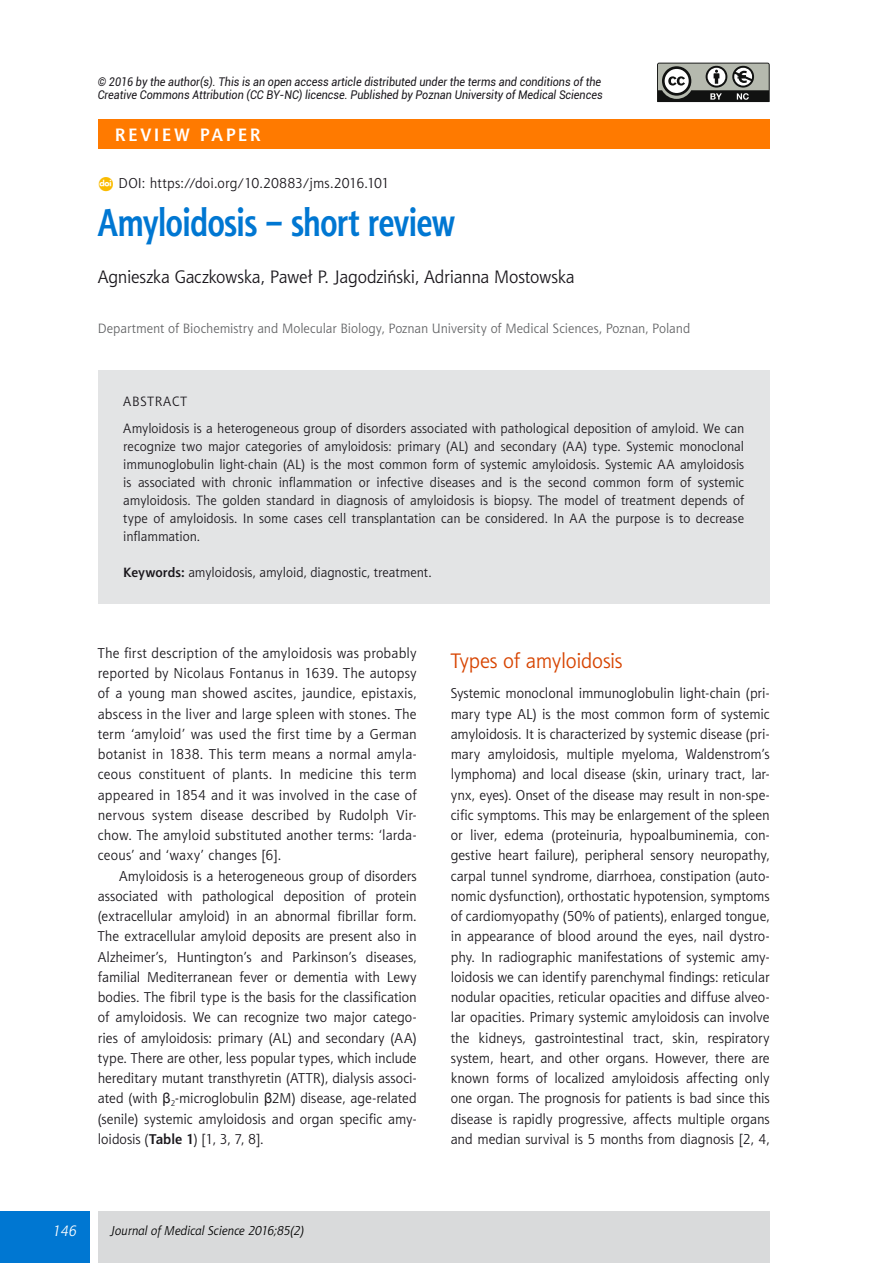
<style>
.page{position:relative;width:893px;height:1263px;background:#fff}
.page>*{position:absolute;margin:0;border:0;box-sizing:border-box;transform-origin:0 0}
.TYT_tytul{font:700 39px "Aerton Cnd TTEFN";letter-spacing:-.01em;color:#0077d2}
.PKT_1{font:21px "Aerton TTEFN";letter-spacing:-.015em;color:#d74400}
.TYT_autorzy{font:18px "Aerton TTEFN";letter-spacing:-.01em;color:#1a171c}
.TXT_wciecie{font:700 18px "Aerton TTEFN";letter-spacing:.14em;color:#fff}
.t1{font:italic 15px "Aerton TTEFN";color:#fff}
.TXT_bez_wciecia{font:14.25px/20.2px "Aerton TTEFN";letter-spacing:.01em;color:#1a171c;text-align:justify}
.TXT_wciecie-2{font:14.25px/20.2px "Aerton TTEFN";letter-spacing:-.005em;color:#1a171c;text-align:justify}
.DOI{font:14.25px "Aerton TTEFN";letter-spacing:.015em;color:#1a171c}
.STR_tekst{font:13.5px/18px "Aerton TTEFN";color:#1a171c;text-align:justify}
.TYT_afiliacja{font:13.5px "Aerton TTEFN";color:#646567}
.STR_abstract{font:13.5px "Aerton TTEFN";color:#1a171c}
.t2{font:italic 12.75px "Aerton TTEFN";color:#000}
.t3{font:italic 12px/13.5px "Roboto";color:#1a171c;scale:.9 1}
.s1{font-weight:700}
.s2{font-family:"Arial"}
</style>
<div class="page">
<div style="left:0;top:1212px;width:89px;height:51px;background:#0077d2"></div>
<div style="left:98px;top:1212px;width:672px;height:51px;background:#d9dadb"></div>
<svg style="left:657px;top:63px;width:113px;height:40px"></svg>
<div style="left:98px;top:371px;width:672px;height:233px;background:#e3e4e5"></div>
<div style="left:98px;top:119px;width:672px;height:30px;background:#ff7a00"></div>
<p class="t3" style="left:98px;top:74px;width:562px">© 2016 by the author(s). This is an open access article distributed under the terms and conditions of the<br>Creative Commons Attribution (CC BY-NC) licencse. Published by Poznan University of Medical Sciences</p>
<p class="TXT_wciecie" style="left:115px;top:124px;width:147px">REVIEW PAPER</p>
<p class="DOI" style="left:119px;top:175px;width:272px">DOI: https://doi.org/10.20883/jms.2016.101</p>
<p class="TYT_tytul" style="left:98px;top:199px;width:359px">Amyloidosis – short review</p>
<p class="TYT_autorzy" style="left:98px;top:266px;width:478px">Agnieszka Gaczkowska, Paweł P. Jagodziński, Adrianna Mostowska</p>
<p class="TYT_afiliacja" style="left:98px;top:321px;width:594px">Department of Biochemistry and Molecular Biology, Poznan University of Medical Sciences, Poznan, Poland</p>
<p class="STR_abstract" style="left:123px;top:394px;width:18px">Abstra</p>
<p class="STR_abstract" style="left:172px;top:394px;width:14px">ct</p>
<p class="STR_tekst" style="left:123px;top:419px;width:622px">Amyloidosis is a heterogeneous group of disorders associated with pathological deposition of amyloid. We can recognize two major categories of amyloidosis: primary (AL) and secondary (AA) type. Systemic monoclonal immunoglobulin light‑chain (AL) is the most common form of systemic amyloidosis. Systemic AA amyloidosis is associated with chronic inflammation or infective diseases and is the second common form of systemic amyloidosis. The golden standard in diagnosis of amyloidosis is biopsy. The model of treatment depends of type of amyloidosis. In some cases cell transplantation can be considered. In AA the purpose is to decrease inflammation.</p>
<p class="STR_tekst" style="left:123px;top:563px;width:310px"><span class="s1">Keywords:</span> amyloidosis, amyloid, diagnostic, treatment.</p>
<p class="TXT_bez_wciecia" style="left:98px;top:643px;width:320px">The first description of the amyloidosis was probably reported by Nicolaus Fontanus in 1639. The autopsy of a young man showed ascites, jaundice, epistaxis, abscess in the liver and large spleen with stones. The term ‘amyloid’ was used the first time by a German botanist in 1838. This term means a normal amyla&shy;ceous constituent of plants. In medicine this term appeared in 1854 and it was involved in the case of nervous system disease described by Rudolph Vir&shy;chow. The amyloid substituted another terms: ‘larda&shy;ceous’ and ‘waxy’ changes [6].</p>
<p class="TXT_wciecie-2" style="left:98px;top:865px;width:320px;text-indent:21px">Amyloidosis is a heterogeneous group of disorders associated with pathological deposition of protein (extracellular amyloid) in an abnormal fibrillar form.<br>The extracellular amyloid deposits are present also in Alzheimer’s, Huntington’s and Parkinson’s diseases, familial Mediterranean fever or dementia with Lewy bodies. The fibril type is the basis for the classification of amyloidosis. We can recognize two major catego&shy;ries of amyloidosis: primary (AL) and secondary (AA) type. There are other, less popular types, which include hereditary mutant transthyretin (ATTR), dialysis associ&shy;ated (with <span class="s2">β</span><sub>2</sub>-microglobulin <span class="s2">β</span>2M) disease, age‑related (senile) systemic amyloidosis and organ specific amy&shy;loidosis (<span class="s1">Table 1</span>) [1, 3, 7, 8].</p>
<p class="t1" style="left:52px;top:1222px;width:26px">146</p>
<p class="t2" style="left:111px;top:1223px;width:194px">Journal of Medical Science 2016;85(2)</p>
<p class="PKT_1" style="left:451px;top:648px;width:173px">Types of amyloidosis</p>
<p class="TXT_bez_wciecia" style="left:451px;top:683px;width:320px">Systemic monoclonal immunoglobulin light‑chain (pri&shy;mary type AL) is the most common form of systemic amyloidosis. It is characterized by systemic disease (pri&shy;mary amyloidosis, multiple myeloma, Waldenstrom’s lymphoma) and local disease (skin, urinary tract, lar&shy;ynx, eyes). Onset of the disease may result in non‑spe&shy;cific symptoms. This may be enlargement of the spleen or liver, edema (proteinuria, hypoalbuminemia, con&shy;gestive heart failure), peripheral sensory neuropathy, carpal tunnel syndrome, diarrhoea, constipation (auto&shy;nomic dysfunction), orthostatic hypotension, symptoms of cardiomyopathy (50% of patients), enlarged tongue, in appearance of blood around the eyes, nail dystro&shy;phy. In radiographic manifestations of systemic amy&shy;loidosis we can identify parenchymal findings: reticular nodular opacities, reticular opacities and diffuse alveo&shy;lar opacities. Primary systemic amyloidosis can involve the kidneys, gastrointestinal tract, skin, respiratory system, heart, and other organs. However, there are known forms of localized amyloidosis affecting only one organ. The prognosis for patients is bad since this disease is rapidly progressive, affects multiple organs and median survival is 5 months from diagnosis [2, 4,</p>
</div>
